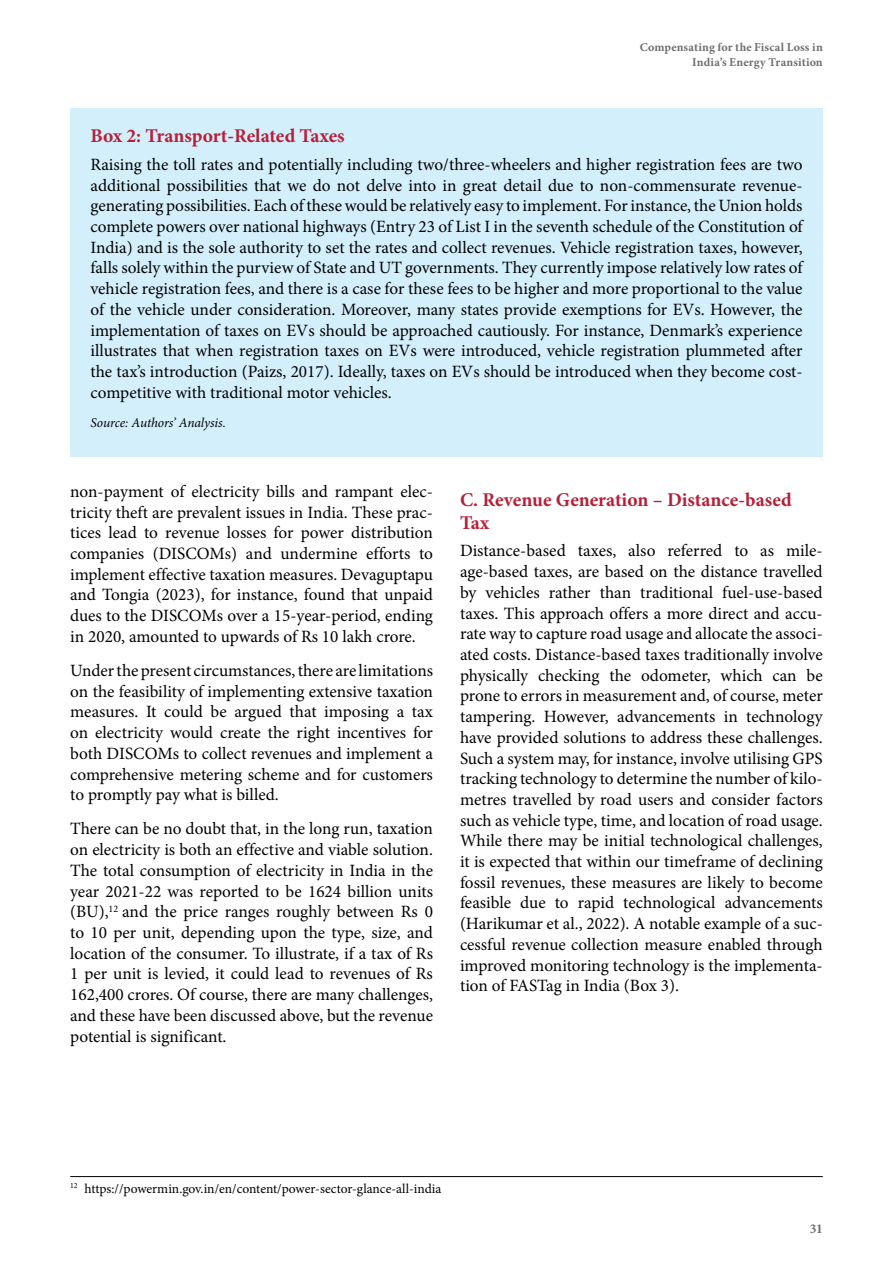
<style>
.page{position:relative;width:893px;height:1263px;background:#fff}
.page>*{position:absolute;margin:0;border:0;box-sizing:border-box;transform-origin:0 0}
.t1{font:700 19.5px/23.4px "Minion Pro";color:#b71f38}
.t2{font:17.25px/20.7px "Minion Pro";letter-spacing:-.005em;color:#000;text-align:justify}
.t3{font:13.5px "Minion Pro";color:#000}
.t4{font:italic 13.5px "Minion Pro";letter-spacing:-.01em;color:#000}
.t5{font:700 13.5px "Minion Pro";color:#6d6e71}
.t6{font:700 12px/14.4px "Minion Pro";letter-spacing:.015em;color:#6d6e71;text-align:right}
</style>
<div class="page">
<div style="left:70px;top:108px;width:753px;height:349px;background:#d4effc"></div>
<hr style="left:70px;top:1176px;width:753px;height:1px;background:#000">
<p class="t6" style="left:640px;top:40px;width:184px">Compensating for the Fiscal Loss in<br>India’s Energy Transition</p>
<p class="t1" style="left:90px;top:124px;width:256px">Box 2: Transport-Related Taxes</p>
<p class="t2" style="left:90px;top:154px;width:714px">Raising the toll rates and potentially including two/three-wheelers and higher registration fees are two additional possibilities that we do not delve into in great detail due to non-commensurate revenue&shy;generating possibilities. Each of these would be relatively easy to implement. For instance, the Union holds complete powers over national highways (Entry 23 of List I in the seventh schedule of the Constitution of India) and is the sole authority to set the rates and collect revenues. Vehicle registration taxes, however, falls solely within the purview of State and UT governments. They currently impose relatively low rates of vehicle registration fees, and there is a case for these fees to be higher and more proportional to the value of the vehicle under consideration. Moreover, many states provide exemptions for EVs. However, the implementation of taxes on EVs should be approached cautiously. For instance, Denmark’s experience illustrates that when registration taxes on EVs were introduced, vehicle registration plummeted after the tax’s introduction (Paizs, 2017). Ideally, taxes on EVs should be introduced when they become cost&shy;competitive with traditional motor vehicles.</p>
<p class="t4" style="left:90px;top:414px;width:137px">Source: Authors’ Analysis.</p>
<p class="t2" style="left:70px;top:481px;width:364px">non-payment of electricity bills and rampant elec&shy;tricity theft are prevalent issues in India. These prac&shy;tices lead to revenue losses for power distribution companies (DISCOMs) and undermine efforts to implement effective taxation measures. Devaguptapu and Tongia (2023), for instance, found that unpaid dues to the DISCOMs over a 15-year-period, ending in 2020, amounted to upwards of Rs 10 lakh crore.</p>
<p class="t2" style="left:70px;top:660px;width:364px">Under the present circumstances, there are limitations on the feasibility of implementing extensive taxation measures. It could be argued that imposing a tax on electricity would create the right incentives for both DISCOMs to collect revenues and implement a comprehensive metering scheme and for customers to promptly pay what is billed.</p>
<p class="t2" style="left:70px;top:819px;width:364px">There can be no doubt that, in the long run, taxation on electricity is both an effective and viable solution.<br>The total consumption of electricity in India in the year 2021-22 was reported to be 1624 billion units (BU),<sup>12</sup> and the price ranges roughly between Rs 0 to 10 per unit, depending upon the type, size, and location of the consumer. To illustrate, if a tax of Rs 1 per unit is levied, it could lead to revenues of Rs 162,400 crores. Of course, there are many challenges, and these have been discussed above, but the revenue potential is significant.</p>
<p class="t1" style="left:460px;top:487px;width:333px">C. Revenue Generation – Distance-based<br>Tax</p>
<p class="t2" style="left:460px;top:541px;width:364px">Distance-based taxes, also referred to as mile&shy;age-based taxes, are based on the distance travelled by vehicles rather than traditional fuel-use-based taxes. This approach offers a more direct and accu&shy;rate way to capture road usage and allocate the associ&shy;ated costs. Distance-based taxes traditionally involve physically checking the odometer, which can be prone to errors in measurement and, of course, meter tampering. However, advancements in technology have provided solutions to address these challenges.<br>Such a system may, for instance, involve utilising GPS tracking technology to determine the number of kilo&shy;metres travelled by road users and consider factors such as vehicle type, time, and location of road usage.<br>While there may be initial technological challenges, it is expected that within our timeframe of declining fossil revenues, these measures are likely to become feasible due to rapid technological advancements (Harikumar et al., 2022). A notable example of a suc&shy;cessful revenue collection measure enabled through improved monitoring technology is the implementa&shy;tion of FASTag in India (Box 3).</p>
<p class="t3" style="left:70px;top:1179px;width:373px"><sup>12</sup> https://powermin.gov.in/en/content/power-sector-glance-all-india</p>
<p class="t5" style="left:810px;top:1219px;width:14px">31</p>
</div>
